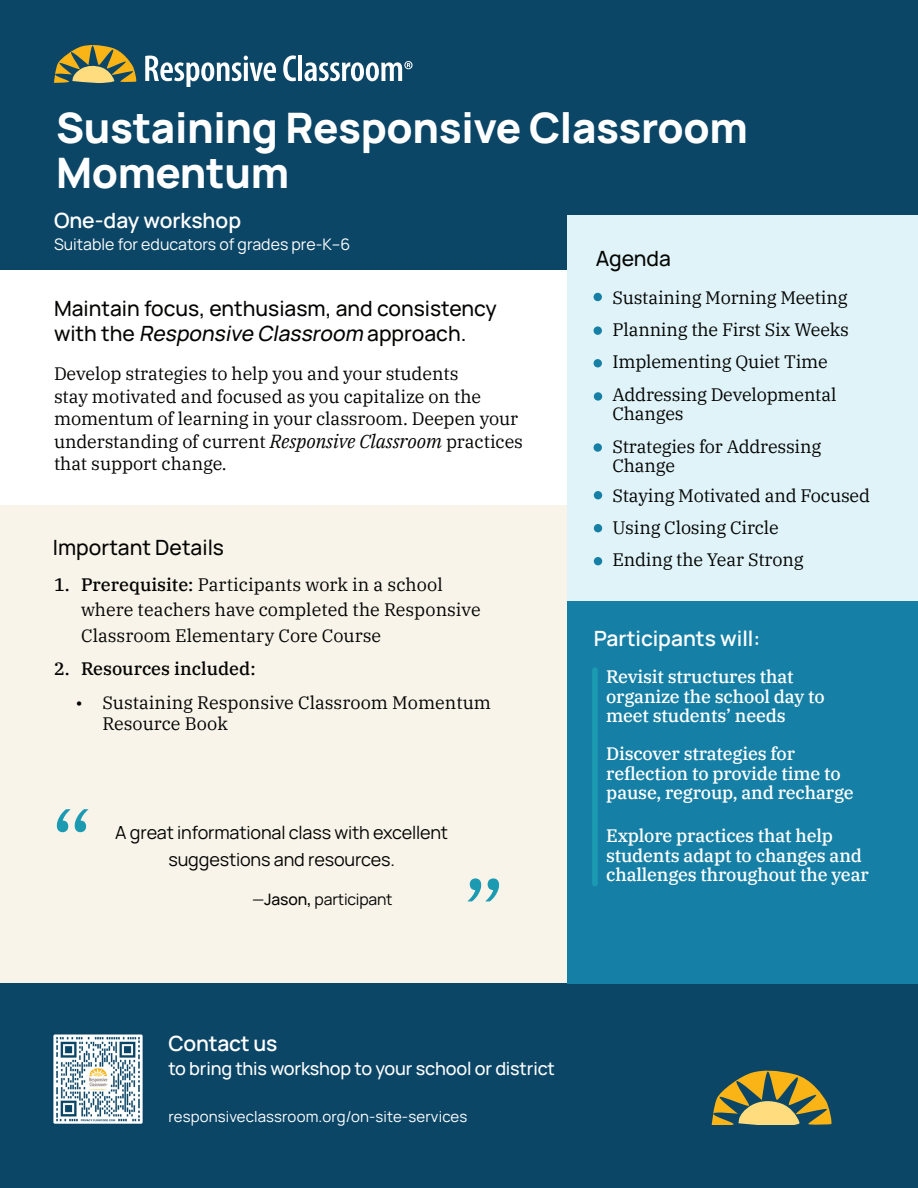
<style>
.page{position:relative;width:918px;height:1188px;background:#fff}
.page>*{position:absolute;margin:0;border:0;box-sizing:border-box;transform-origin:0 0}
.t1{font:800 42px/45px "Manrope";letter-spacing:-.01em;color:#fff}
.t2{font:500 21px/25.2px "Manrope";color:#040503}
.Bulleted_List{font:600 21px "Manrope";color:#fff}
.t3{font:18px/22.5px "IBM Plex Serif";letter-spacing:-.005em;color:#040503}
.t4{font:500 18px/19.5px "IBM Plex Serif";letter-spacing:-.01em;color:#fff}
.Quote_Text{font:18px/27px "Manrope";letter-spacing:-.01em;color:#040503;text-align:center}
.Bulleted_List-2{font:500 18px "Manrope";letter-spacing:-.01em;color:#fff}
.t5{font:500 18px "IBM Plex Serif";color:#040503}
.t6{font:15.9px "Manrope";color:#fff}
.t7{font:15.75px "Manrope";letter-spacing:-.01em;color:#040503}
.Bulleted_List-3{font:15px "Manrope";letter-spacing:.01em;color:#fff}
.s1{font-style:italic}
.s2{font-style:italic;font-size:18.9px}
.s3{font-weight:500}
.s4{font-weight:600}
</style>
<div class="page">
<div style="left:0;top:0;width:918px;height:270px;background:#0b4667"></div>
<div style="left:0;top:505px;width:918px;height:683px;background:#f9f4ea"></div>
<div style="left:0;top:984px;width:918px;height:204px;background:#0b4667"></div>
<div style="left:568px;top:215px;width:350px;height:387px;background:#dff3f9"></div>
<div style="left:567px;top:602px;width:351px;height:382px;background:#157fa5"></div>
<img style="left:52px;top:1033px;width:93px;height:93px">
<svg style="left:712px;top:1070px;width:120px;height:54px"></svg>
<div style="left:592px;top:667px;width:6px;height:219px;background:#1b9ab2;border-radius:3px"></div>
<div style="left:594px;top:326px;width:8px;height:9px;background:#157fa5;border-radius:50%"></div>
<div style="left:594px;top:359px;width:8px;height:8px;background:#157fa5;border-radius:50%"></div>
<div style="left:594px;top:392px;width:8px;height:9px;background:#157fa5;border-radius:50%"></div>
<div style="left:594px;top:443px;width:8px;height:9px;background:#157fa5;border-radius:50%"></div>
<div style="left:594px;top:491px;width:8px;height:8px;background:#157fa5;border-radius:50%"></div>
<div style="left:594px;top:524px;width:8px;height:8px;background:#157fa5;border-radius:50%"></div>
<div style="left:594px;top:557px;width:8px;height:8px;background:#157fa5;border-radius:50%"></div>
<div style="left:594px;top:293px;width:8px;height:8px;background:#157fa5;border-radius:50%"></div>
<svg style="left:468px;top:878px;width:31px;height:23px"></svg>
<svg style="left:57px;top:809px;width:32px;height:23px"></svg>
<svg style="left:145px;top:56px;width:131px;height:31px"></svg>
<svg style="left:283px;top:55px;width:13px;height:26px"></svg>
<hr style="left:298px;top:55px;width:4px;height:26px;background:#fff">
<svg style="left:304px;top:61px;width:109px;height:20px"></svg>
<svg style="left:54px;top:45px;width:83px;height:38px"></svg>
<p class="t1" style="left:56px;top:102px;width:693px">Sustaining Responsive Classroom<br>Momentum</p>
<p class="Bulleted_List" style="left:54px;top:203px;width:189px">One-day workshop</p>
<p class="t6" style="left:54px;top:232px;width:298px">Suitable for educators of grades pre-K–6</p>
<p class="t2" style="left:596px;top:244px;width:77px">Agenda</p>
<p class="t2" style="left:54px;top:294px;width:444px">Maintain focus, enthusiasm, and consistency w i t h t h e <span class="s1">Responsive Classroom</span> a p p r o a c h .</p>
<p class="t3" style="left:54px;top:361px;width:471px">Develop strategies to help you and your students<br>stay motivated and focused as you capitalize on the momentum of learning in your classroom. Deepen your understanding of current <span class="s2">Responsive Classroom</span> practices that support change.</p>
<p class="t2" style="left:53px;top:534px;width:173px">Important Details</p>
<p class="t3" style="left:81px;top:570px;width:401px;line-height:25.5px;text-indent:-27px"><span class="s3">1. Prerequisite:</span> Participants work in a school where teachers have completed the Responsive<br>Classroom Elementary Core Course</p>
<p class="t5" style="left:54px;top:654px;width:203px">2. Resources included:</p>
<p class="t3" style="left:102px;top:691px;width:390px;line-height:21px;text-indent:-27px">• Sustaining Responsive Classroom Momentum<br>Resource Book</p>
<p class="Quote_Text" style="left:115px;top:817px;width:334px">A great informational class with excellent suggestions and resources.</p>
<p class="t7" style="left:252px;top:888px;width:142px">—<span class="s3">Jason</span><span class="s4">,</span> participant</p>
<p class="t3" style="left:612px;top:285px;width:237px">Sustaining Morning Meeting</p>
<p class="t3" style="left:612px;top:317px;width:238px">Planning the First Six Weeks</p>
<p class="t3" style="left:612px;top:349px;width:217px">Implementing Quiet Time</p>
<p class="t3" style="left:612px;top:383px;width:226px;line-height:19.5px">Addressing Developmental<br>Changes</p>
<p class="t3" style="left:612px;top:435px;width:210px;line-height:19.5px">Strategies for Addressing<br>Change</p>
<p class="t3" style="left:612px;top:483px;width:259px">Staying Motivated and Focused</p>
<p class="t3" style="left:612px;top:515px;width:168px">Using Closing Circle</p>
<p class="t3" style="left:612px;top:547px;width:193px">Ending the Year Strong</p>
<p class="Bulleted_List" style="left:594px;top:621px;width:168px">Participants will:</p>
<p class="t4" style="left:606px;top:666px;width:220px">Revisit structures that organize the school day to meet students’ needs</p>
<p class="t4" style="left:606px;top:742px;width:249px">Discover strategies for reflection to provide time to pause, regroup, and recharge</p>
<p class="t4" style="left:606px;top:824px;width:264px">Explore practices that help students adapt to changes and challenges throughout the year</p>
<p class="Bulleted_List" style="left:168px;top:1026px;width:111px">Contact us</p>
<p class="Bulleted_List-2" style="left:168px;top:1054px;width:388px">to bring this workshop to your school or district</p>
<p class="Bulleted_List-3" style="left:168px;top:1105px;width:300px">responsiveclassroom.org/on-site-services</p>
</div>
